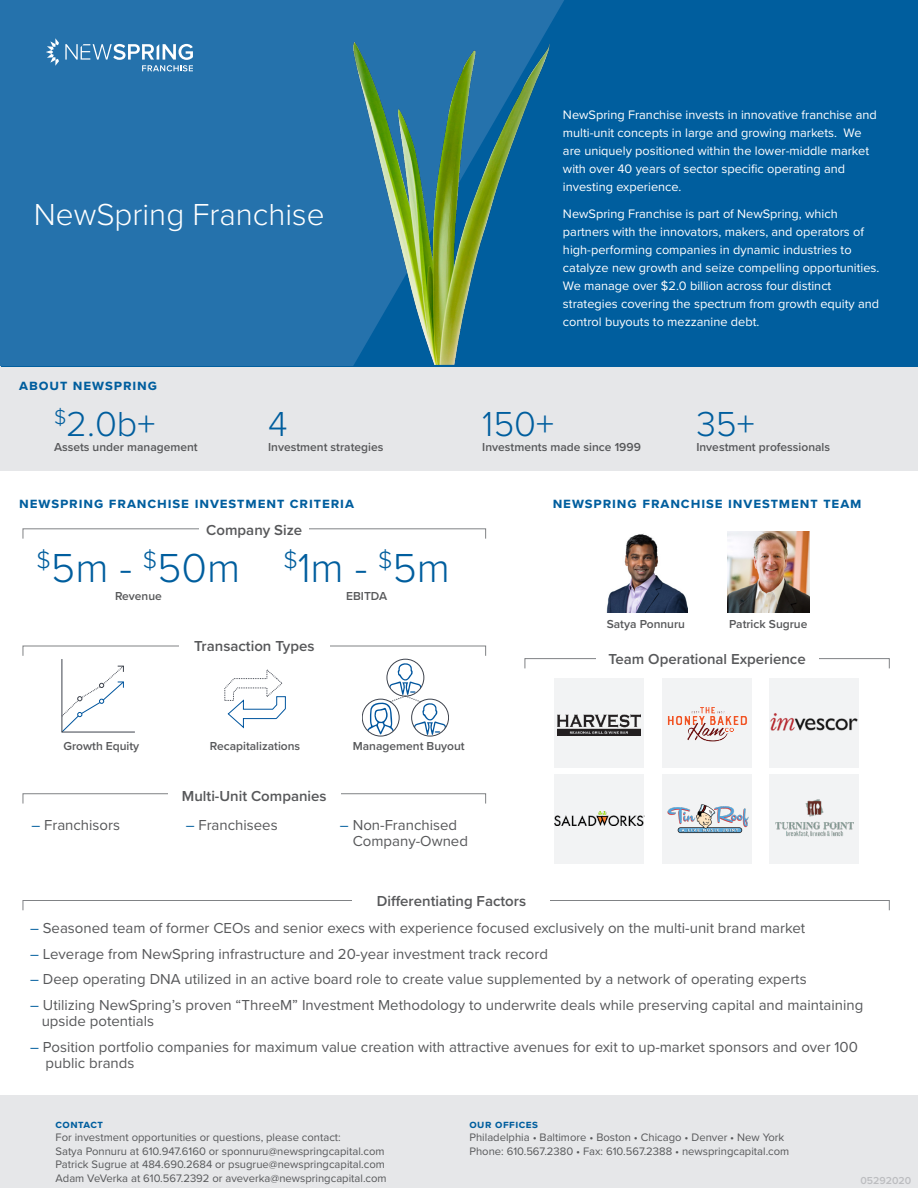
<style>
.page{position:relative;width:918px;height:1188px;background:#fff}
.page>*{position:absolute;margin:0;border:0;box-sizing:border-box;transform-origin:0 0}
.t1{font:300 42px "Proxima Nova";color:#005e9e}
.t2{font:300 36px "Proxima Nova";color:#005e9e}
.t3{font:300 31.5px "Proxima Nova";color:#fff}
.t4{font:15px/16.5px "Proxima Nova";color:#57585a}
.t5{font:600 15px "Proxima Nova";color:#57585a}
.t6{font:700 15px "Proxima Nova";letter-spacing:.06em;color:#005e9e}
.t7{font:12.75px/18px "Proxima Nova";color:#fff}
.t8{font:600 12px "Proxima Nova";color:#57585a}
.t9{font:11.25px "Proxima Nova";color:#57585a}
.t10{font:700 11.25px "Proxima Nova";letter-spacing:.04em;color:#005e9e}
.t11{font:600 10.5px "Proxima Nova";color:#bcbdc0}
.s1{color:#005e9e}
</style>
<div class="page">
<div style="left:0;top:366px;width:918px;height:104px;background:#e6e7e9"></div>
<div style="left:0;top:1095px;width:918px;height:93px;background:#e6e7e9"></div>
<div style="left:1px;top:0;width:917px;height:366px;background:#005e9e"></div>
<div style="left:0;top:0;width:564px;height:366px;background:#2572ac"></div>
<div style="left:525px;top:658px;width:365px;height:11px;border:1px solid #808285"></div>
<div style="left:596px;top:646px;width:223px;height:25px;background:#fff"></div>
<svg style="left:46px;top:38px;width:13px;height:28px"></svg>
<svg style="left:65px;top:44px;width:128px;height:27px;background:#5b95c0"></svg>
<img style="left:340px;top:31px;width:223px;height:334px">
<svg style="left:61px;top:659px;width:74px;height:74px"></svg>
<svg style="left:224px;top:669px;width:62px;height:60px"></svg>
<div style="left:387px;top:659px;width:37px;height:37px;border:1px solid #3e434d;border-radius:50%"></div>
<div style="left:411px;top:699px;width:37px;height:37px;border:1px solid #3e434d;border-radius:50%"></div>
<div style="left:363px;top:699px;width:36px;height:37px;border:1px solid #3e434d;border-radius:50%"></div>
<svg style="left:366px;top:663px;width:80px;height:73px"></svg>
<div style="left:554px;top:678px;width:90px;height:90px;background:#f2f3f4"></div>
<img style="left:557px;top:715px;width:83px;height:21px">
<div style="left:662px;top:678px;width:90px;height:90px;background:#f2f3f4"></div>
<img style="left:667px;top:707px;width:80px;height:35px">
<img style="left:769px;top:678px;width:90px;height:90px">
<div style="left:554px;top:774px;width:90px;height:90px;background:#f2f3f4"></div>
<img style="left:554px;top:811px;width:90px;height:15px">
<div style="left:662px;top:774px;width:90px;height:90px;background:#f2f3f4"></div>
<img style="left:667px;top:804px;width:82px;height:30px">
<div style="left:769px;top:774px;width:90px;height:90px;background:#f2f3f4"></div>
<img style="left:776px;top:800px;width:77px;height:37px">
<img style="left:606px;top:533px;width:81px;height:80px">
<img style="left:727px;top:531px;width:82px;height:82px">
<div style="left:23px;top:900px;width:867px;height:10px;border:1px solid #808285"></div>
<div style="left:353px;top:890px;width:197px;height:21px;background:#fff"></div>
<p class="t3" style="left:34px;top:191px;width:292px">NewSpring Franchise</p>
<p class="t6" style="left:19px;top:374px;width:139px">about newspring</p>
<p class="t2" style="left:54px;top:398px;width:103px"><sup>$</sup>2.0b+</p>
<p class="t8" style="left:54px;top:438px;width:145px">Assets under management</p>
<p class="t2" style="left:268px;top:398px;width:21px">4</p>
<p class="t8" style="left:268px;top:438px;width:117px">Investment strategies</p>
<p class="t6" style="left:19px;top:492px;width:336px">newspring franchise investment criteria</p>
<p class="t5" style="left:206px;top:519px;width:97px">Company Size</p>
<p class="t1" style="left:37px;top:537px;width:205px"><sup>$</sup>5m - <sup>$</sup>50m</p>
<p class="t8" style="left:115px;top:587px;width:48px">Revenue</p>
<p class="t1" style="left:283px;top:537px;width:168px"><sup>$</sup>1m - <sup>$</sup>5m</p>
<p class="t8" style="left:346px;top:587px;width:42px">EBITDA</p>
<p class="t5" style="left:194px;top:635px;width:122px">Transaction Types</p>
<p class="t7" style="left:563px;top:105px;width:315px">NewSpring Franchise invests in innovative franchise and multi-unit concepts in large and growing markets. We are uniquely positioned within the lower-middle market with over 40 years of sector specific operating and investing experience.</p>
<p class="t7" style="left:563px;top:204px;width:318px">NewSpring Franchise is part of NewSpring, which partners with the innovators, makers, and operators of high-performing companies in dynamic industries to catalyze new growth and seize compelling opportunities.<br>We manage over $2.0 billion across four distinct strategies covering the spectrum from growth equity and control buyouts to mezzanine debt.</p>
<p class="t2" style="left:482px;top:398px;width:73px">150+</p>
<p class="t8" style="left:482px;top:438px;width:160px">Investments made since 1999</p>
<p class="t2" style="left:696px;top:398px;width:60px">35+</p>
<p class="t8" style="left:696px;top:438px;width:135px">Investment professionals</p>
<p class="t6" style="left:553px;top:492px;width:310px">newspring franchise investment team</p>
<p class="t8" style="left:607px;top:615px;width:80px">Satya Ponnuru</p>
<p class="t8" style="left:729px;top:615px;width:80px">Patrick Sugrue</p>
<p class="t5" style="left:608px;top:648px;width:199px">Team Operational Experience</p>
<p class="t8" style="left:63px;top:737px;width:77px">Growth Equity</p>
<p class="t8" style="left:210px;top:737px;width:92px">Recapitalizations</p>
<p class="t8" style="left:353px;top:737px;width:113px">Management Buyout</p>
<p class="t5" style="left:182px;top:785px;width:146px">Multi-Unit Companies</p>
<p class="t4" style="left:31px;top:816px;width:90px"><span class="s1">–</span> Franchisors</p>
<p class="t4" style="left:186px;top:816px;width:94px"><span class="s1">–</span> Franchisees</p>
<p class="t4" style="left:353px;top:816px;width:117px;text-indent:-13px"><span class="s1">–</span> Non-Franchised<br>Company-Owned</p>
<p class="t5" style="left:377px;top:890px;width:151px">Differentiating Factors</p>
<p class="t4" style="left:30px;top:919px;width:777px"><span class="s1">–</span> Seasoned team of former CEOs and senior execs with experience focused exclusively on the multi-unit brand market</p>
<p class="t4" style="left:30px;top:945px;width:519px"><span class="s1">–</span> Leverage from NewSpring infrastructure and 20-year investment track record</p>
<p class="t4" style="left:30px;top:970px;width:778px"><span class="s1">–</span> Deep operating DNA utilized in an active board role to create value supplemented by a network of operating experts</p>
<p class="t4" style="left:42px;top:996px;width:823px;text-indent:-12px"><span class="s1">–</span> Utilizing NewSpring’s proven “ThreeM” Investment Methodology to underwrite deals while preserving capital and maintaining upside potentials</p>
<p class="t4" style="left:46px;top:1038px;width:814px;text-indent:-15px"><span class="s1">–</span> Position portfolio companies for maximum value creation with attractive avenues for exit to up-market sponsors and over 100 public brands</p>
<p class="t10" style="left:56px;top:1115px;width:49px">contact</p>
<p class="t9" style="left:56px;top:1129px;width:287px">For investment opportunities or questions, please contact:</p>
<p class="t9" style="left:56px;top:1142px;width:331px">Satya Ponnuru at 610.947.6160 or sponnuru@newspringcapital.com</p>
<p class="t9" style="left:56px;top:1156px;width:331px">Patrick Sugrue at 484.690.2684 or psugrue@newspringcapital.com</p>
<p class="t9" style="left:56px;top:1169px;width:333px">Adam VeVerka at 610.567.2392 or aveverka@newspringcapital.com</p>
<p class="t10" style="left:470px;top:1115px;width:70px">our offices</p>
<p class="t9" style="left:470px;top:1129px;width:316px">Philadelphia • Baltimore • Boston • Chicago • Denver • New York</p>
<p class="t9" style="left:470px;top:1142px;width:321px">Phone: 610.567.2380 • Fax: 610.567.2388 • newspringcapital.com</p>
<p class="t11" style="left:860px;top:1173px;width:52px">05292020</p>
</div>
